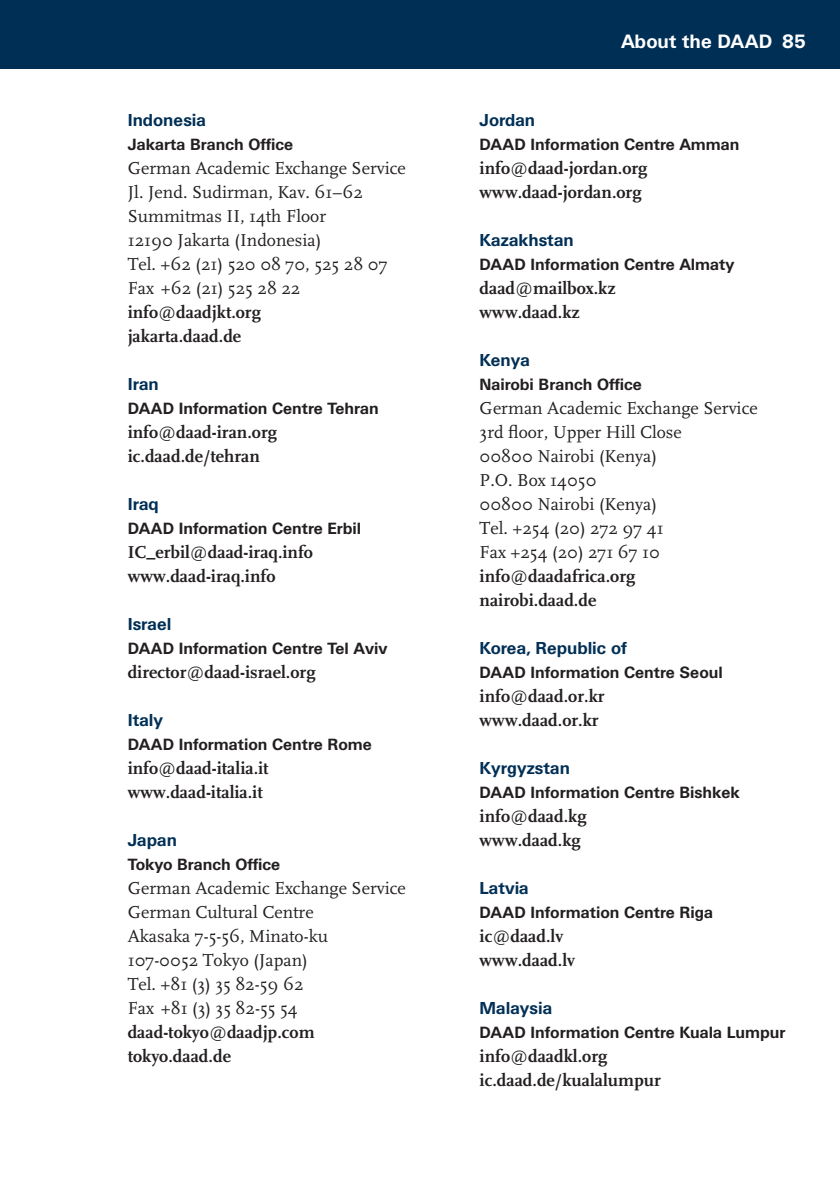
<style>
.page{position:relative;width:840px;height:1191px;background:#fff}
.page>*{position:absolute;margin:0;border:0;box-sizing:border-box;transform-origin:0 0}
.t1{font:700 19px "Univers BQ";color:#fff}
.t2{font:700 18px "FF Scala";color:#231f20}
.t3{font:18px "FF Scala";color:#231f20}
.t4{font:700 17px "Univers BQ";color:#002f55}
.t5{font:700 16px "Univers BQ";color:#231f20}
</style>
<div class="page">
<div style="left:0;top:0;width:839px;height:68px;background:#002f55"></div>
<h5 class="t4" style="left:128px;top:113px;width:80px">Indonesia</h5>
<h6 class="t5" style="left:128px;top:138px;width:167px">Jakarta Branch Office</h6>
<p class="t3" style="left:128px;top:159px;width:279px">German Academic Exchange Service</p>
<p class="t3" style="left:128px;top:183px;width:236px">Jl. Jend. Sudirman, Kav. 61–62</p>
<p class="t3" style="left:128px;top:207px;width:200px">Summitmas II, 14th Floor</p>
<p class="t3" style="left:128px;top:231px;width:195px">12190 Jakarta (Indonesia)</p>
<p class="t3" style="left:128px;top:255px;width:261px">Tel. +62 (21) 520 08 70, 525 28 07</p>
<p class="t3" style="left:128px;top:279px;width:174px">Fax +62 (21) 525 28 22</p>
<p class="t2" style="left:128px;top:303px;width:135px">info@daadjkt.org</p>
<p class="t2" style="left:128px;top:327px;width:115px">jakarta.daad.de</p>
<h5 class="t4" style="left:128px;top:377px;width:33px">Iran</h5>
<h6 class="t5" style="left:128px;top:402px;width:252px">DAAD Information Centre Tehran</h6>
<p class="t2" style="left:128px;top:423px;width:151px">info@daad-iran.org</p>
<p class="t2" style="left:128px;top:447px;width:134px">ic.daad.de/tehran</p>
<h5 class="t4" style="left:128px;top:497px;width:33px">Iraq</h5>
<h6 class="t5" style="left:128px;top:522px;width:235px">DAAD Information Centre Erbil</h6>
<p class="t2" style="left:128px;top:543px;width:187px">IC_erbil@daad-iraq.info</p>
<p class="t2" style="left:128px;top:567px;width:149px">www.daad-iraq.info</p>
<h5 class="t4" style="left:128px;top:617px;width:45px">Israel</h5>
<h6 class="t5" style="left:128px;top:642px;width:261px">DAAD Information Centre Tel Aviv</h6>
<p class="t2" style="left:128px;top:663px;width:189px">director@daad-israel.org</p>
<h5 class="t4" style="left:128px;top:713px;width:37px">Italy</h5>
<h6 class="t5" style="left:128px;top:738px;width:245px">DAAD Information Centre Rome</h6>
<p class="t2" style="left:128px;top:759px;width:142px">info@daad-italia.it</p>
<p class="t2" style="left:128px;top:783px;width:136px">www.daad-italia.it</p>
<h5 class="t4" style="left:128px;top:833px;width:51px">Japan</h5>
<h6 class="t5" style="left:128px;top:858px;width:154px">Tokyo Branch Office</h6>
<p class="t3" style="left:128px;top:879px;width:279px">German Academic Exchange Service</p>
<p class="t3" style="left:128px;top:903px;width:187px">German Cultural Centre</p>
<p class="t3" style="left:128px;top:927px;width:202px">Akasaka 7-5-56, Minato-ku</p>
<p class="t3" style="left:128px;top:951px;width:181px">107-0052 Tokyo (Japan)</p>
<p class="t3" style="left:128px;top:975px;width:177px">Tel. +81 (3) 35 82-59 62</p>
<p class="t3" style="left:128px;top:999px;width:171px">Fax +81 (3) 35 82-55 54</p>
<p class="t2" style="left:128px;top:1023px;width:188px">daad-tokyo@daadjp.com</p>
<p class="t2" style="left:128px;top:1047px;width:105px">tokyo.daad.de</p>
<p class="t1" style="left:620px;top:34px;width:153px">About the DAAD</p>
<p class="t1" style="left:781px;top:34px;width:25px">85</p>
<h5 class="t4" style="left:479px;top:113px;width:57px">Jordan</h5>
<h6 class="t5" style="left:479px;top:138px;width:261px">DAAD Information Centre Amman</h6>
<p class="t2" style="left:479px;top:159px;width:169px">info@daad-jordan.org</p>
<p class="t2" style="left:479px;top:183px;width:163px">www.daad-jordan.org</p>
<h5 class="t4" style="left:479px;top:233px;width:96px">Kazakhstan</h5>
<h6 class="t5" style="left:479px;top:258px;width:256px">DAAD Information Centre Almaty</h6>
<p class="t2" style="left:479px;top:279px;width:138px">daad@mailbox.kz</p>
<p class="t2" style="left:479px;top:303px;width:102px">www.daad.kz</p>
<h5 class="t4" style="left:479px;top:353px;width:52px">Kenya</h5>
<h6 class="t5" style="left:479px;top:378px;width:163px">Nairobi Branch Office</h6>
<p class="t3" style="left:479px;top:399px;width:279px">German Academic Exchange Service</p>
<p class="t3" style="left:479px;top:423px;width:204px">3rd floor, Upper Hill Close</p>
<p class="t3" style="left:479px;top:447px;width:179px">00800 Nairobi (Kenya)</p>
<p class="t3" style="left:479px;top:471px;width:118px">P.O. Box 14050</p>
<p class="t3" style="left:479px;top:495px;width:179px">00800 Nairobi (Kenya)</p>
<p class="t3" style="left:479px;top:519px;width:185px">Tel. +254 (20) 272 97 41</p>
<p class="t3" style="left:479px;top:543px;width:182px">Fax +254 (20) 271 67 10</p>
<p class="t2" style="left:479px;top:567px;width:157px">info@daadafrica.org</p>
<p class="t2" style="left:479px;top:591px;width:118px">nairobi.daad.de</p>
<h5 class="t4" style="left:479px;top:641px;width:148px">Korea, Republic of</h5>
<h6 class="t5" style="left:479px;top:666px;width:244px">DAAD Information Centre Seoul</h6>
<p class="t2" style="left:479px;top:687px;width:126px">info@daad.or.kr</p>
<p class="t2" style="left:479px;top:711px;width:121px">www.daad.or.kr</p>
<h5 class="t4" style="left:479px;top:761px;width:92px">Kyrgyzstan</h5>
<h6 class="t5" style="left:479px;top:786px;width:261px">DAAD Information Centre Bishkek</h6>
<p class="t2" style="left:479px;top:807px;width:108px">info@daad.kg</p>
<p class="t2" style="left:479px;top:831px;width:102px">www.daad.kg</p>
<h5 class="t4" style="left:479px;top:881px;width:51px">Latvia</h5>
<h6 class="t5" style="left:479px;top:906px;width:235px">DAAD Information Centre Riga</h6>
<p class="t2" style="left:479px;top:927px;width:85px">ic@daad.lv</p>
<p class="t2" style="left:479px;top:951px;width:97px">www.daad.lv</p>
<h5 class="t4" style="left:479px;top:1001px;width:74px">Malaysia</h5>
<h6 class="t5" style="left:479px;top:1026px;width:307px">DAAD Information Centre Kuala Lumpur</h6>
<p class="t2" style="left:479px;top:1047px;width:129px">info@daadkl.org</p>
<p class="t2" style="left:479px;top:1071px;width:183px">ic.daad.de/kualalumpur</p>
</div>
